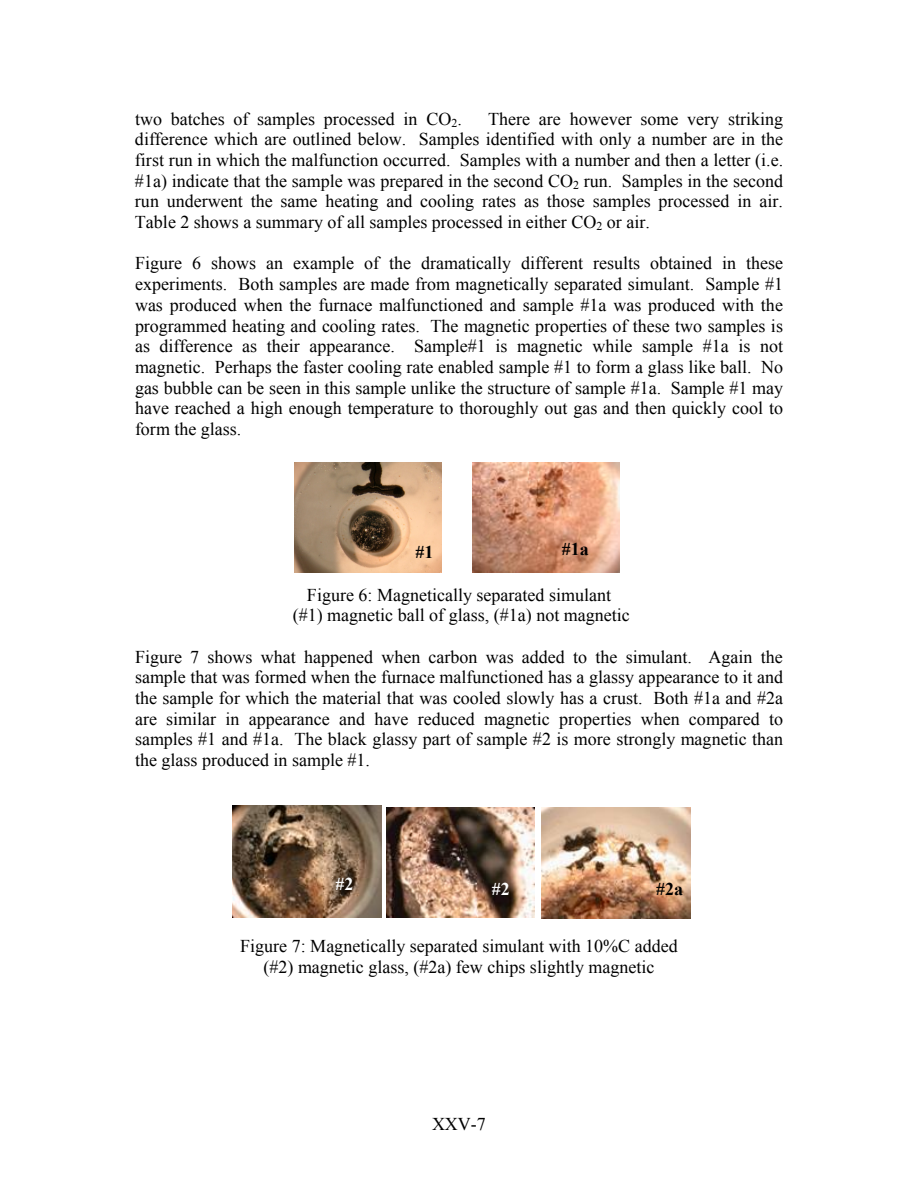
<style>
.page{position:relative;width:918px;height:1188px;background:#fff}
.page>*{position:absolute;margin:0;border:0;box-sizing:border-box;transform-origin:0 0}
.Body_Text_3{font:18px/20.7px "Times New Roman";color:#000;text-align:justify}
.t1{font:700 18px "Times New Roman";color:#000}
.t2{font:700 18px "Times New Roman";color:#fff}
</style>
<div class="page">
<img style="left:294px;top:463px;width:147px;height:110px">
<img style="left:473px;top:462px;width:147px;height:110px">
<img style="left:233px;top:806px;width:149px;height:111px">
<img style="left:541px;top:807px;width:149px;height:112px">
<img style="left:387px;top:807px;width:147px;height:111px">
<p class="Body_Text_3" style="left:135px;top:108px;width:650px;text-indent:353px">There are however some very striking difference which are outlined below. Samples identified with only a number are in the first run in which the malfunction occurred. Samples with a number and then a letter (i.e. #1a) indicate that the sample was prepared in the second CO<sub>2</sub> run. Samples in the second run underwent the same heating and cooling rates as those samples processed in air.<br>Table 2 shows a summary of all samples processed in either CO<sub>2</sub> or air.</p>
<p class="Body_Text_3" style="left:135px;top:253px;width:650px">Figure 6 shows an example of the dramatically different results obtained in these experiments. Both samples are made from magnetically separated simulant. Sample #1 was produced when the furnace malfunctioned and sample #1a was produced with the programmed heating and cooling rates. The magnetic properties of these two samples is as difference as their appearance. Sample#1 is magnetic while sample #1a is not magnetic. Perhaps the faster cooling rate enabled sample #1 to form a glass like ball. No gas bubble can be seen in this sample unlike the structure of sample #1a. Sample #1 may have reached a high enough temperature to thoroughly out gas and then quickly cool to form the glass.</p>
<p class="Body_Text_3" style="left:135px;top:108px;width:328px">two batches of samples processed in CO<sub>2</sub>.</p>
<p class="t1" style="left:415px;top:542px;width:19px">#1</p>
<p class="t1" style="left:562px;top:539px;width:28px">#1a</p>
<p class="Body_Text_3" style="left:307px;top:584px;width:306px">Figure 6: Magnetically separated simulant</p>
<p class="Body_Text_3" style="left:293px;top:605px;width:339px">(#1) magnetic ball of glass, (#1a) not magnetic</p>
<p class="Body_Text_3" style="left:135px;top:646px;width:650px">Figure 7 shows what happened when carbon was added to the simulant. Again the sample that was formed when the furnace malfunctioned has a glassy appearance to it and the sample for which the material that was cooled slowly has a crust. Both #1a and #2a are similar in appearance and have reduced magnetic properties when compared to samples #1 and #1a. The black glassy part of sample #2 is more strongly magnetic than the glass produced in sample #1.</p>
<p class="t2" style="left:336px;top:874px;width:19px">#2</p>
<p class="t2" style="left:492px;top:879px;width:19px">#2</p>
<p class="t1" style="left:656px;top:879px;width:28px">#2a</p>
<p class="Body_Text_3" style="left:240px;top:936px;width:439px">Figure 7: Magnetically separated simulant with 10%C added</p>
<p class="Body_Text_3" style="left:264px;top:957px;width:392px">(#2) magnetic glass, (#2a) few chips slightly magnetic</p>
<p class="Body_Text_3" style="left:432px;top:1113px;width:55px">XXV-7</p>
</div>
